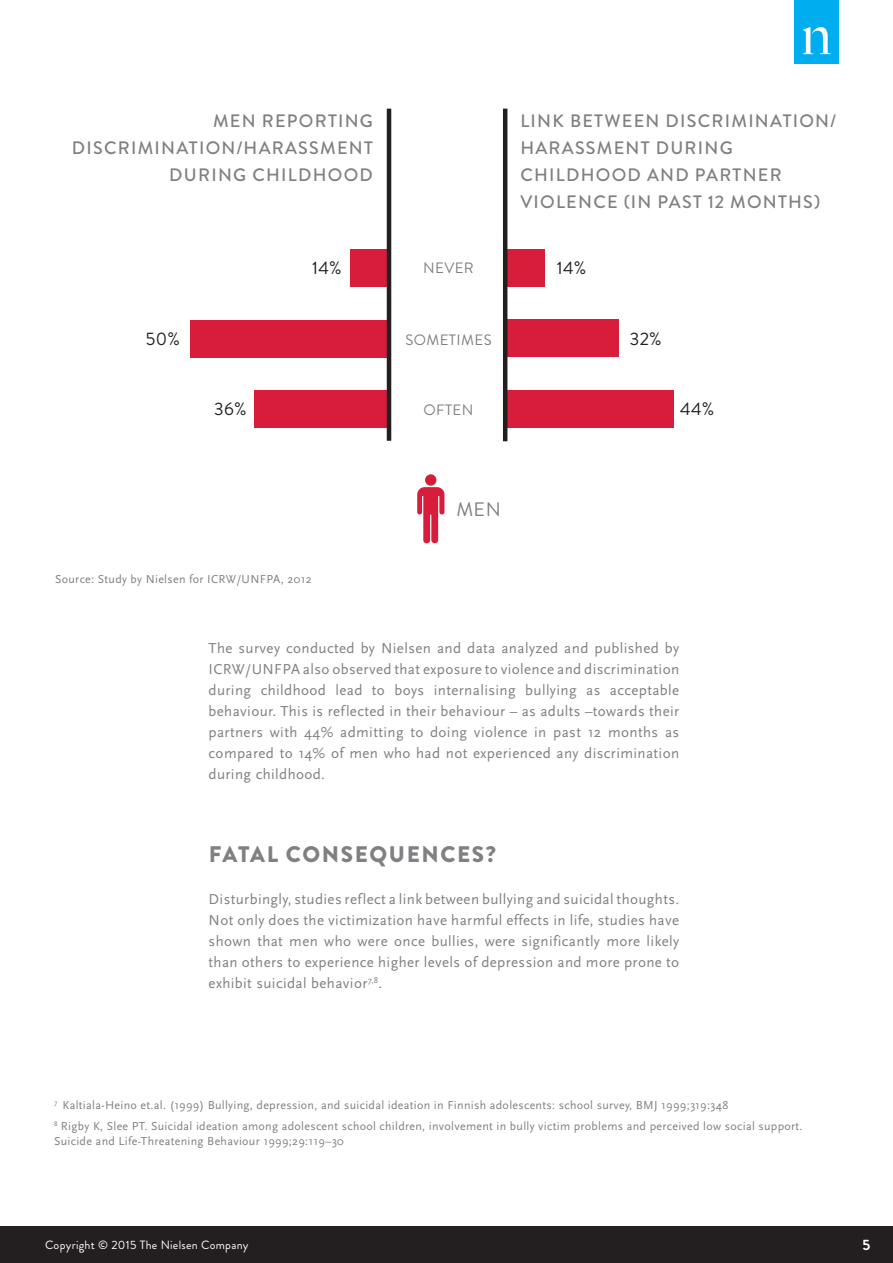
<style>
.page{position:relative;width:893px;height:1263px;background:#fff}
.page>*{position:absolute;margin:0;border:0;box-sizing:border-box;transform-origin:0 0}
.Intro_text{font:900 22.5px "Brandon Grotesque";letter-spacing:.07em;color:#808083}
.t1{font:19.5px "Brandon Grotesque";color:#808083}
.Infographic_title{font:500 18px/27px "Brandon Grotesque";letter-spacing:.07em;color:#808083;text-align:right}
.t2{font:18px "Brandon Grotesque";letter-spacing:.025em;color:#231f20}
.Body_copy{font:15px/21px "Scala Sans OT";letter-spacing:.025em;color:#808083;text-align:justify}
.t3{font:15px "Brandon Grotesque";letter-spacing:.025em;color:#808083}
.t4{font:700 15px "Brandon Grotesque";color:#fff}
.t5{font:12px/15px "Scala Sans OT";letter-spacing:.025em;color:#808083}
.t6{font:12px "Brandon Grotesque";letter-spacing:.025em;color:#fff}
</style>
<div class="page">
<div style="left:0;top:1227px;width:893px;height:36px;background:#231f20"></div>
<div style="left:795px;top:0;width:44px;height:63px;background:#00aeef"></div>
<svg style="left:803px;top:27px;width:28px;height:27px"></svg>
<div style="left:425px;top:474px;width:11px;height:12px;background:#d81d3c;border-radius:50%"></div>
<svg style="left:417px;top:487px;width:27px;height:56px"></svg>
<div style="left:350px;top:249px;width:38px;height:37px;background:#d81d3c"></div>
<div style="left:190px;top:320px;width:197px;height:38px;background:#d81d3c"></div>
<div style="left:255px;top:390px;width:133px;height:38px;background:#d81d3c"></div>
<div style="left:504px;top:249px;width:41px;height:37px;background:#d81d3c"></div>
<div style="left:504px;top:320px;width:115px;height:37px;background:#d81d3c"></div>
<div style="left:504px;top:390px;width:170px;height:38px;background:#d81d3c"></div>
<hr style="left:503px;top:109px;width:4px;height:332px;background:#231f20">
<hr style="left:387px;top:109px;width:4px;height:332px;background:#231f20">
<p class="Infographic_title" style="left:72px;top:107px;width:302px">MEN REPORTING<br>DISCRIMINATION/HARASSMENT<br>DURING CHILDHOOD</p>
<p class="Infographic_title" style="left:520px;top:107px;width:317px;text-align:left">LINK BETWEEN DISCRIMINATION/<br>HARASSMENT DURING<br>CHILDHOOD AND PARTNER<br>VIOLENCE (IN PAST 12 MONTHS)</p>
<p class="t2" style="left:312px;top:256px;width:31px">14%</p>
<p class="t2" style="left:557px;top:256px;width:31px">14%</p>
<p class="t3" style="left:423px;top:258px;width:52px">NEVER</p>
<p class="t2" style="left:146px;top:326px;width:36px">50%</p>
<p class="t2" style="left:630px;top:326px;width:33px">32%</p>
<p class="t3" style="left:405px;top:329px;width:88px">SOMETIMES</p>
<p class="t2" style="left:214px;top:397px;width:34px">36%</p>
<p class="t2" style="left:680px;top:397px;width:36px">44%</p>
<p class="t3" style="left:423px;top:400px;width:52px">OFTEN</p>
<p class="t5" style="left:55px;top:571px;width:258px">Source: Study by Nielsen for ICRW/UNFPA, 2012</p>
<p class="t1" style="left:456px;top:496px;width:46px">MEN</p>
<p class="Body_copy" style="left:209px;top:638px;width:472px">The survey conducted by Nielsen and data analyzed and published by ICRW/UNFPA also observed that exposure to violence and discrimination during childhood lead to boys internalising bullying as acceptable behaviour. This is reflected in their behaviour – as adults –towards their partners with 44% admitting to doing violence in past 12 months as compared to 14% of men who had not experienced any discrimination during childhood.</p>
<p class="Intro_text" style="left:209px;top:838px;width:289px">FATAL CONSEQUENCES?</p>
<p class="Body_copy" style="left:209px;top:888px;width:472px">Disturbingly, studies reflect a link between bullying and suicidal thoughts.<br>Not only does the victimization have harmful effects in life, studies have shown that men who were once bullies, were significantly more likely than others to experience higher levels of depression and more prone to exhibit suicidal behavior<sup>7,8</sup>.</p>
<p class="t5" style="left:54px;top:1098px;width:676px"><sup>7</sup> Kaltiala-Heino et.al. (1999) Bullying, depression, and suicidal ideation in Finnish adolescents: school survey, BMJ 1999;319:348</p>
<p class="t5" style="left:54px;top:1119px;width:750px"><sup>8</sup> Rigby K, Slee PT. Suicidal ideation among adolescent school children, involvement in bully victim problems and perceived low social support.<br>Suicide and Life-Threatening Behaviour 1999;29:119–30</p>
<p class="t6" style="left:45px;top:1237px;width:205px">Copyright © 2015 The Nielsen Company</p>
<p class="t4" style="left:862px;top:1234px;width:9px">5</p>
</div>
